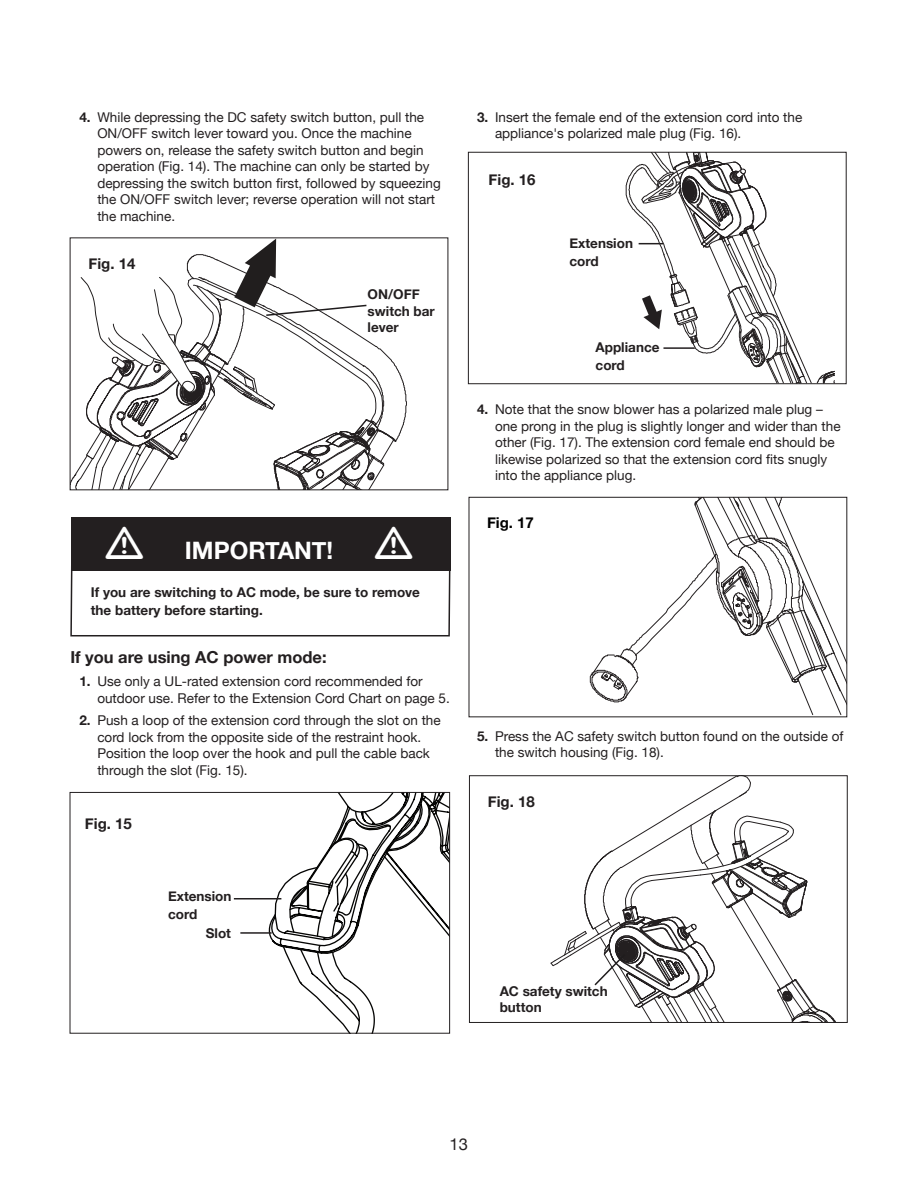
<style>
.page{position:relative;width:918px;height:1188px;background:#fff}
.page>*{position:absolute;margin:0;border:0;box-sizing:border-box;transform-origin:0 0}
.t1{font:700 24px "Helvetica Neue";color:#fff}
.t2{font:700 16.5px "Helvetica Neue";color:#231f20}
.t3{font:16.5px "Helvetica Neue";color:#231f20}
.t4{font:700 15px "Helvetica Neue";color:#231f20}
.t5{font:700 15px "Helvetica Neue";color:#000}
.t6{font:13.5px/16.5px "Helvetica Neue";color:#231f20}
.t7{font:700 13.5px/18px "Helvetica Neue";color:#231f20}
.s1{font-weight:700}
</style>
<div class="page">
<div style="left:71px;top:518px;width:380px;height:53px;background:#231f20"></div>
<svg style="left:70px;top:239px;width:337px;height:252px"></svg>
<div style="left:368px;top:286px;width:76px;height:52px;background:#fff"></div>
<svg style="left:270px;top:794px;width:178px;height:238px"></svg>
<div style="left:70px;top:792px;width:380px;height:242px;border:1px solid #231f20"></div>
<hr style="left:240px;top:932px;width:32px;height:2px;background:#231f20">
<hr style="left:234px;top:898px;width:47px;height:2px;background:#231f20">
<svg style="left:590px;top:152px;width:246px;height:232px"></svg>
<hr style="left:663px;top:347px;width:32px;height:2px;background:#231f20">
<svg style="left:589px;top:499px;width:256px;height:216px"></svg>
<div style="left:469px;top:497px;width:378px;height:220px;border:1px solid #231f20"></div>
<svg style="left:550px;top:776px;width:289px;height:247px"></svg>
<svg style="left:70px;top:569px;width:381px;height:68px"></svg>
<p class="t6" style="left:97px;top:110px;width:345px;text-indent:-18px"><span class="s1">4.</span> While depressing the DC safety switch button, pull the ON/OFF switch lever toward you. Once the machine powers on, release the safety switch button and begin operation (Fig. 14). The machine can only be started by depressing the switch button first, followed by squeezing the ON/OFF switch lever; reverse operation will not start the machine.</p>
<p class="t4" style="left:88px;top:252px;width:48px">Fig. 14</p>
<p class="t7" style="left:368px;top:287px;width:69px;line-height:16.2px">ON/OFF switch bar lever</p>
<h1 class="t1" style="left:185px;top:532px;width:150px">IMPORTANT!</h1>
<p class="t7" style="left:91px;top:583px;width:331px">If you are switching to AC mode, be sure to remove the battery before starting.</p>
<p class="t2" style="left:70px;top:644px;width:258px">If you are using AC power mode:</p>
<p class="t6" style="left:97px;top:674px;width:354px;text-indent:-18px"><span class="s1">1.</span> Use only a UL-rated extension cord recommended for outdoor use. Refer to the Extension Cord Chart on page 5.</p>
<p class="t6" style="left:97px;top:713px;width:345px;text-indent:-18px"><span class="s1">2.</span> Push a loop of the extension cord through the slot on the cord lock from the opposite side of the restraint hook.<br>Position the loop over the hook and pull the cable back through the slot (Fig. 15).</p>
<p class="t4" style="left:85px;top:812px;width:48px">Fig. 15</p>
<p class="t7" style="left:168px;top:888px;width:65px">Extension cord</p>
<p class="t7" style="left:206px;top:924px;width:27px">Slot</p>
<p class="t6" style="left:495px;top:110px;width:309px;text-indent:-18px"><span class="s1">3.</span> Insert the female end of the extension cord into the appliance's polarized male plug (Fig. 16).</p>
<p class="t4" style="left:489px;top:168px;width:48px">Fig. 16</p>
<p class="t7" style="left:570px;top:235px;width:65px">Extension cord</p>
<p class="t7" style="left:596px;top:338px;width:65px">Appliance cord</p>
<p class="t6" style="left:495px;top:402px;width:347px;text-indent:-18px"><span class="s1">4.</span> Note that the snow blower has a polarized male plug – one prong in the plug is slightly longer and wider than the other (Fig. 17). The extension cord female end should be likewise polarized so that the extension cord fits snugly into the appliance plug.</p>
<p class="t5" style="left:487px;top:511px;width:48px">Fig. 17</p>
<p class="t6" style="left:495px;top:728px;width:350px;text-indent:-18px"><span class="s1">5.</span> Press the AC safety switch button found on the outside of the switch housing (Fig. 18).</p>
<p class="t4" style="left:488px;top:790px;width:48px">Fig. 18</p>
<p class="t7" style="left:500px;top:983px;width:109px;line-height:16.2px">AC safety switch button</p>
<p class="t3" style="left:450px;top:1132px;width:20px">13</p>
</div>
